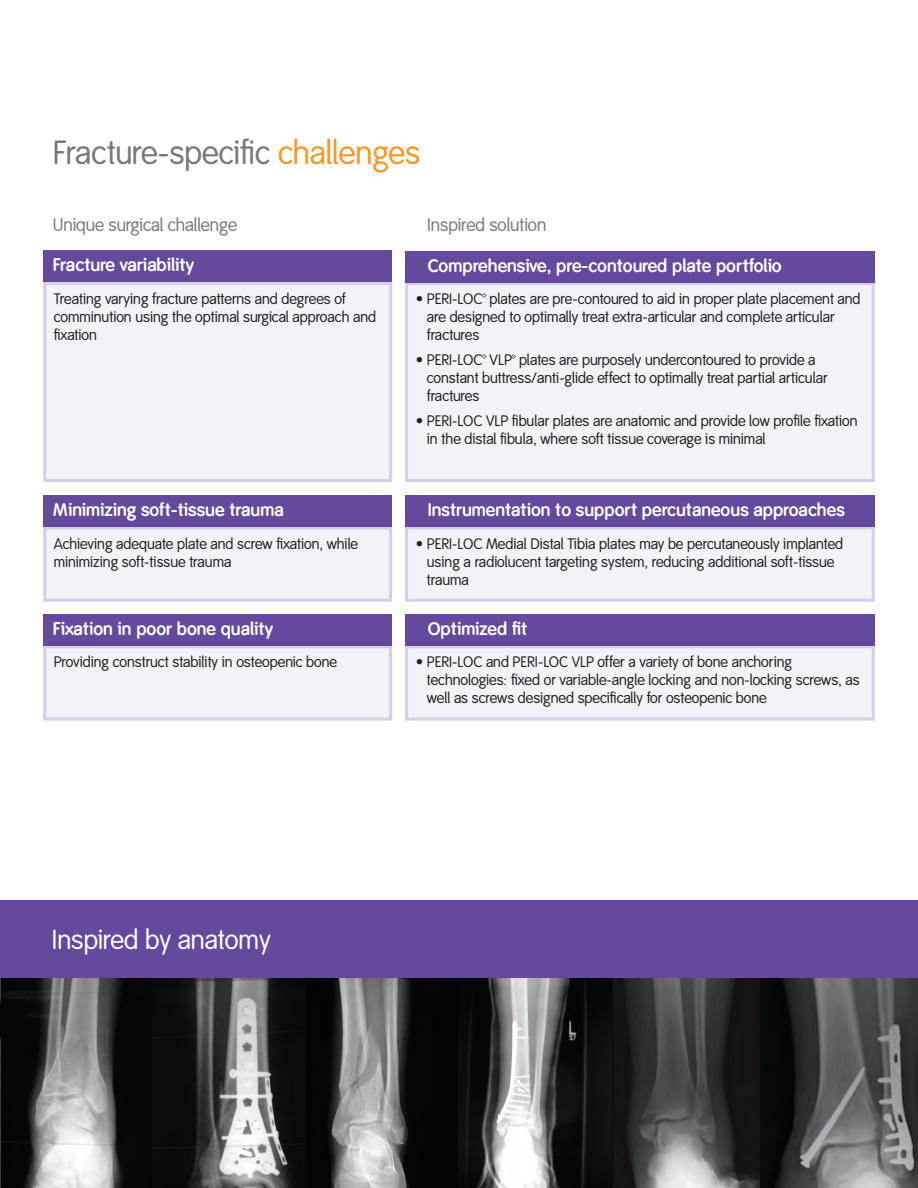
<style>
.page{position:relative;width:918px;height:1188px;background:#fff}
.page>*{position:absolute;margin:0;border:0;box-sizing:border-box;transform-origin:0 0}
.t1{font:33px "Smith&Nephew";color:#76787b}
.t2{font:27px "Smith&Nephew";color:#fff}
.t3{font:700 18px "Smith&Nephew";color:#fff}
.t4{font:18px "Smith&Nephew";color:#76787b}
.t5{font:15px/18px "Smith&Nephew";color:#231f20}
.s1{color:#f79727}
</style>
<div class="page">
<img style="left:0;top:977px;width:761px;height:211px">
<img style="left:761px;top:977px;width:157px;height:211px">
<div style="left:45px;top:284px;width:346px;height:196px;background:#f3f2f8"></div>
<div style="left:43px;top:282px;width:349px;height:200px;border:3px solid #d4cee6"></div>
<div style="left:45px;top:528px;width:346px;height:72px;background:#f3f2f8"></div>
<div style="left:43px;top:526px;width:349px;height:76px;border:3px solid #d4cee6"></div>
<div style="left:45px;top:647px;width:346px;height:72px;background:#f3f2f8"></div>
<div style="left:43px;top:645px;width:349px;height:76px;border:3px solid #d4cee6"></div>
<div style="left:43px;top:251px;width:349px;height:31px;background:#64499d"></div>
<div style="left:43px;top:495px;width:349px;height:31px;background:#64499d"></div>
<div style="left:43px;top:614px;width:349px;height:31px;background:#64499d"></div>
<div style="left:407px;top:284px;width:466px;height:196px;background:#f3f2f8"></div>
<div style="left:405px;top:282px;width:470px;height:200px;border:3px solid #d4cee6"></div>
<div style="left:407px;top:528px;width:466px;height:72px;background:#f3f2f8"></div>
<div style="left:405px;top:526px;width:470px;height:76px;border:3px solid #d4cee6"></div>
<div style="left:407px;top:647px;width:466px;height:72px;background:#f3f2f8"></div>
<div style="left:405px;top:645px;width:470px;height:76px;border:3px solid #d4cee6"></div>
<div style="left:405px;top:252px;width:470px;height:31px;background:#64499d"></div>
<div style="left:405px;top:495px;width:470px;height:31px;background:#64499d"></div>
<div style="left:405px;top:614px;width:470px;height:31px;background:#64499d"></div>
<div style="left:0;top:900px;width:918px;height:77px;background:#64499d"></div>
<h1 class="t1" style="left:53px;top:134px;width:369px">Fracture-specific <span class="s1">challenges</span></h1>
<p class="t4" style="left:53px;top:214px;width:186px">Unique surgical challenge</p>
<p class="t4" style="left:427px;top:214px;width:121px">Inspired solution</p>
<p class="t3" style="left:53px;top:255px;width:143px">Fracture variability</p>
<p class="t3" style="left:428px;top:255px;width:355px">Comprehensive, pre-contoured plate portfolio</p>
<p class="t5" style="left:54px;top:290px;width:324px">Treating varying fracture patterns and degrees of comminution using the optimal surgical approach and fixation</p>
<p class="t5" style="left:427px;top:290px;width:435px;text-indent:-11px">• PERI-LOC™ plates are pre-contoured to aid in proper plate placement and are designed to optimally treat extra-articular and complete articular fractures</p>
<p class="t5" style="left:427px;top:351px;width:402px;text-indent:-11px">• PERI-LOC™ VLP™ plates are purposely undercontoured to provide a constant buttress/anti-glide effect to optimally treat partial articular fractures</p>
<p class="t5" style="left:427px;top:412px;width:432px;text-indent:-11px">• PERI-LOC VLP fibular plates are anatomic and provide low profile fixation in the distal fibula, where soft tissue coverage is minimal</p>
<p class="t3" style="left:53px;top:499px;width:233px">Minimizing soft-tissue trauma</p>
<p class="t3" style="left:428px;top:499px;width:419px">Instrumentation to support percutaneous approaches</p>
<p class="t5" style="left:54px;top:535px;width:306px">Achieving adequate plate and screw fixation, while minimizing soft-tissue trauma</p>
<p class="t5" style="left:427px;top:535px;width:418px;text-indent:-11px">• PERI-LOC Medial Distal Tibia plates may be percutaneously implanted using a radiolucent targeting system, reducing additional soft-tissue trauma</p>
<p class="t3" style="left:53px;top:618px;width:222px">Fixation in poor bone quality</p>
<p class="t3" style="left:428px;top:618px;width:101px">Optimized fit</p>
<p class="t5" style="left:54px;top:654px;width:285px">Providing construct stability in osteopenic bone</p>
<p class="t5" style="left:427px;top:654px;width:434px;text-indent:-11px">• PERI-LOC and PERI-LOC VLP offer a variety of bone anchoring technologies: fixed or variable-angle locking and non-locking screws, as well as screws designed specifically for osteopenic bone</p>
<h2 class="t2" style="left:52px;top:924px;width:220px">Inspired by anatomy</h2>
</div>
